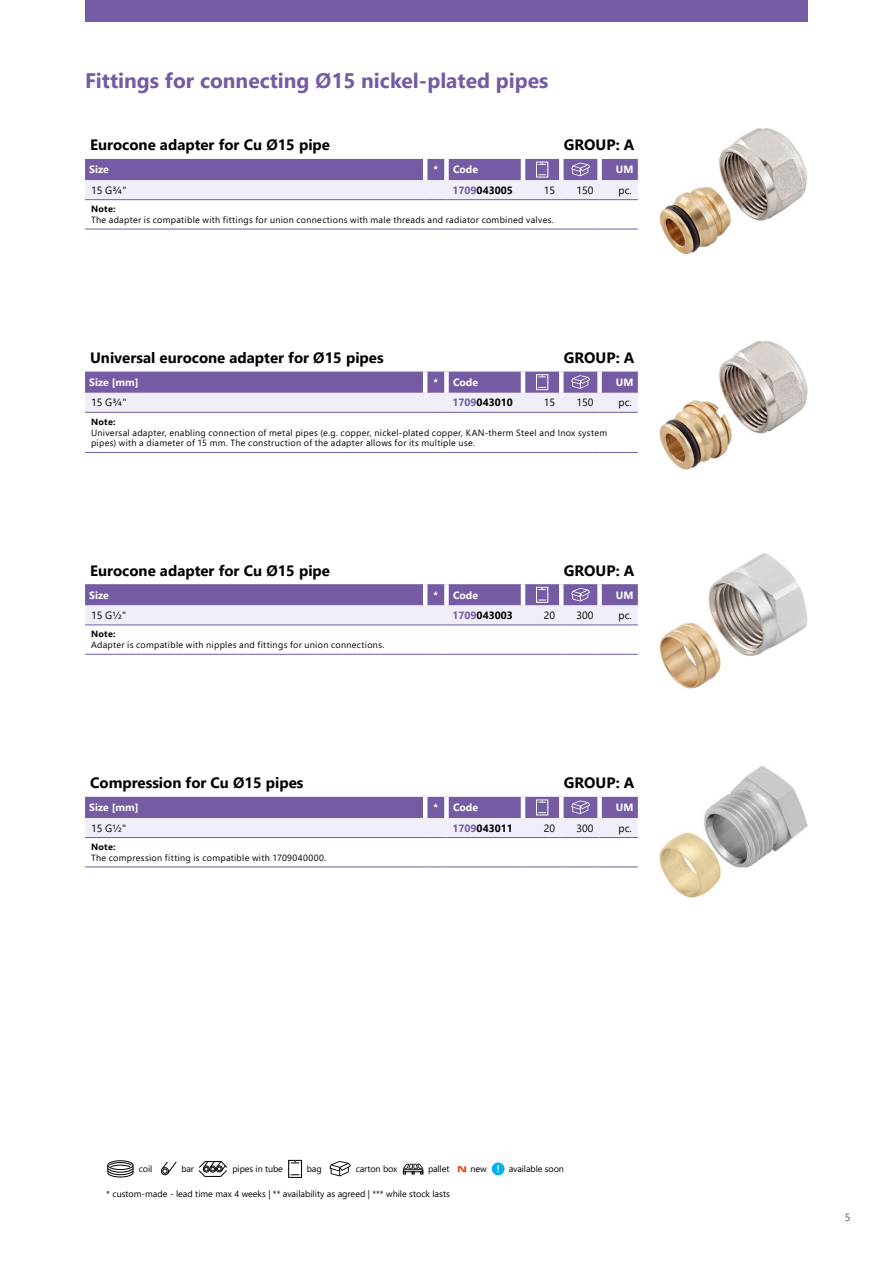
<style>
.page{position:relative;width:893px;height:1263px;background:#fff}
.page>*{position:absolute;margin:0;border:0;box-sizing:border-box;transform-origin:0 0}
.t1{font:700 21px "Segoe UI";color:#745ba3}
.t2{font:700 15px "Segoe UI";color:#000}
.t3{font:700 10.5px "Segoe UI";color:#fff}
.t4{font:10.5px "Segoe UI";color:#000}
.t5{font:700 10.5px "Segoe UI";color:#000}
.t6{font:10.5px "Segoe UI";color:#575756}
.t7{font:9px/10.8px "Segoe UI";letter-spacing:.03em;color:#000}
.t8{font:9px "Segoe UI";color:#000}
.t9{font:9px "Segoe UI";letter-spacing:-.01em;color:#000}
.t10{font:700 9px "Segoe UI";letter-spacing:.03em;color:#000}
.s1{color:#745ba3}
</style>
<div class="page">
<div style="left:107px;top:1160px;width:26px;height:10px;border:1px solid #000;border-radius:50%"></div>
<svg style="left:107px;top:1162px;width:27px;height:16px"></svg>
<div style="left:161px;top:1167px;width:8px;height:8px;border:1px solid #000;border-radius:50%"></div>
<svg style="left:161px;top:1161px;width:16px;height:13px"></svg>
<svg style="left:198px;top:1161px;width:30px;height:16px"></svg>
<svg style="left:288px;top:1159px;width:14px;height:19px"></svg>
<svg style="left:329px;top:1161px;width:22px;height:15px"></svg>
<svg style="left:403px;top:1164px;width:20px;height:10px"></svg>
<svg style="left:458px;top:1166px;width:8px;height:6px"></svg>
<svg style="left:492px;top:1162px;width:12px;height:13px"></svg>
<div style="left:85px;top:0;width:723px;height:21px;background:#745ba3"></div>
<hr style="left:85px;top:229px;width:340px;height:1px;background:#745ba3">
<svg style="left:425px;top:229px;width:21px;height:1px"></svg>
<hr style="left:446px;top:229px;width:77px;height:1px;background:#745ba3">
<hr style="left:523px;top:229px;width:38px;height:1px;background:#745ba3">
<hr style="left:561px;top:229px;width:39px;height:1px;background:#745ba3">
<hr style="left:600px;top:229px;width:38px;height:1px;background:#745ba3">
<svg style="left:85px;top:159px;width:553px;height:41px;background:#b1a4cd"></svg>
<img style="left:659px;top:128px;width:149px;height:126px">
<hr style="left:85px;top:452px;width:340px;height:1px;background:#745ba3">
<svg style="left:425px;top:452px;width:21px;height:1px"></svg>
<hr style="left:446px;top:452px;width:77px;height:1px;background:#745ba3">
<hr style="left:523px;top:452px;width:38px;height:1px;background:#745ba3">
<hr style="left:561px;top:452px;width:39px;height:1px;background:#745ba3">
<hr style="left:600px;top:452px;width:38px;height:1px;background:#745ba3">
<svg style="left:85px;top:372px;width:553px;height:41px;background:#b2a4cd"></svg>
<img style="left:659px;top:340px;width:149px;height:130px">
<hr style="left:85px;top:654px;width:340px;height:1px;background:#745ba3">
<svg style="left:425px;top:654px;width:21px;height:1px"></svg>
<hr style="left:446px;top:654px;width:77px;height:1px;background:#745ba3">
<hr style="left:523px;top:654px;width:38px;height:1px;background:#745ba3">
<hr style="left:561px;top:654px;width:39px;height:1px;background:#745ba3">
<hr style="left:600px;top:654px;width:38px;height:1px;background:#745ba3">
<svg style="left:85px;top:584px;width:553px;height:42px;background:#b3a5ce"></svg>
<img style="left:659px;top:553px;width:149px;height:136px">
<hr style="left:85px;top:867px;width:340px;height:1px;background:#745ba3">
<svg style="left:425px;top:867px;width:21px;height:1px"></svg>
<hr style="left:446px;top:867px;width:77px;height:1px;background:#745ba3">
<hr style="left:523px;top:867px;width:38px;height:1px;background:#745ba3">
<hr style="left:561px;top:867px;width:39px;height:1px;background:#745ba3">
<hr style="left:600px;top:867px;width:38px;height:1px;background:#745ba3">
<svg style="left:85px;top:797px;width:553px;height:41px;background:#b1a3cc"></svg>
<img style="left:659px;top:765px;width:149px;height:133px">
<h1 class="t1" style="left:85px;top:60px;width:465px">Fittings for connecting Ø15 nickel-plated pipes</h1>
<h2 class="t2" style="left:90px;top:131px;width:241px">Eurocone adapter for Cu Ø15 pipe</h2>
<h2 class="t2" style="left:564px;top:131px;width:72px">GROUP: A</h2>
<p class="t3" style="left:89px;top:160px;width:21px">Size</p>
<p class="t3" style="left:433px;top:160px;width:46px">* Code</p>
<p class="t3" style="left:616px;top:160px;width:19px">UM</p>
<p class="t4" style="left:91px;top:180px;width:37px">15 G¾"</p>
<p class="t5" style="left:452px;top:180px;width:62px"><span class="s1">1709</span>043005</p>
<p class="t4" style="left:544px;top:180px;width:13px">15</p>
<p class="t4" style="left:577px;top:180px;width:18px">150</p>
<p class="t4" style="left:618px;top:180px;width:15px">pc.</p>
<p class="t10" style="left:91px;top:201px;width:26px">Note:</p>
<p class="t7" style="left:91px;top:214px;width:464px">The adapter is compatible with fittings for union connections with male threads and radiator combined valves.</p>
<h2 class="t2" style="left:90px;top:344px;width:295px">Universal eurocone adapter for Ø15 pipes</h2>
<h2 class="t2" style="left:564px;top:344px;width:72px">GROUP: A</h2>
<p class="t3" style="left:89px;top:372px;width:51px">Size [mm]</p>
<p class="t3" style="left:433px;top:372px;width:46px">* Code</p>
<p class="t3" style="left:616px;top:372px;width:19px">UM</p>
<p class="t4" style="left:91px;top:393px;width:37px">15 G¾"</p>
<p class="t5" style="left:452px;top:393px;width:62px"><span class="s1">1709</span>043010</p>
<p class="t4" style="left:544px;top:393px;width:13px">15</p>
<p class="t4" style="left:577px;top:393px;width:18px">150</p>
<p class="t4" style="left:618px;top:393px;width:15px">pc.</p>
<p class="t10" style="left:91px;top:413px;width:26px">Note:</p>
<p class="t7" style="left:91px;top:426px;width:518px">Universal adapter, enabling connection of metal pipes (e.g. copper, nickel-plated copper, KAN-therm Steel and Inox system pipes) with a diameter of 15 mm. The construction of the adapter allows for its multiple use.</p>
<h2 class="t2" style="left:90px;top:556px;width:241px">Eurocone adapter for Cu Ø15 pipe</h2>
<h2 class="t2" style="left:564px;top:556px;width:72px">GROUP: A</h2>
<p class="t3" style="left:89px;top:585px;width:21px">Size</p>
<p class="t3" style="left:433px;top:585px;width:46px">* Code</p>
<p class="t3" style="left:616px;top:585px;width:19px">UM</p>
<p class="t4" style="left:91px;top:605px;width:37px">15 G½"</p>
<p class="t5" style="left:452px;top:605px;width:62px"><span class="s1">1709</span>043003</p>
<p class="t4" style="left:544px;top:605px;width:13px">20</p>
<p class="t4" style="left:577px;top:605px;width:18px">300</p>
<p class="t4" style="left:618px;top:605px;width:15px">pc.</p>
<p class="t10" style="left:91px;top:626px;width:26px">Note:</p>
<p class="t7" style="left:91px;top:639px;width:295px">Adapter is compatible with nipples and fittings for union connections.</p>
<h2 class="t2" style="left:90px;top:769px;width:215px">Compression for Cu Ø15 pipes</h2>
<h2 class="t2" style="left:564px;top:769px;width:72px">GROUP: A</h2>
<p class="t3" style="left:89px;top:798px;width:51px">Size [mm]</p>
<p class="t3" style="left:433px;top:798px;width:46px">* Code</p>
<p class="t3" style="left:616px;top:798px;width:19px">UM</p>
<p class="t4" style="left:91px;top:818px;width:37px">15 G½"</p>
<p class="t5" style="left:452px;top:818px;width:62px"><span class="s1">1709</span>043011</p>
<p class="t4" style="left:544px;top:818px;width:13px">20</p>
<p class="t4" style="left:577px;top:818px;width:18px">300</p>
<p class="t4" style="left:618px;top:818px;width:15px">pc.</p>
<p class="t10" style="left:91px;top:838px;width:26px">Note:</p>
<p class="t7" style="left:91px;top:851px;width:237px">The compression fitting is compatible with 1709040000.</p>
<p class="t7" style="left:139px;top:1163px;width:15px">coil</p>
<p class="t7" style="left:181px;top:1163px;width:14px">bar</p>
<p class="t9" style="left:232px;top:1160px;width:52px">pipes in tube</p>
<p class="t7" style="left:307px;top:1163px;width:16px">bag</p>
<p class="t9" style="left:356px;top:1160px;width:43px">carton box</p>
<p class="t7" style="left:428px;top:1163px;width:23px">pallet</p>
<p class="t7" style="left:470px;top:1163px;width:18px">new</p>
<p class="t9" style="left:509px;top:1160px;width:57px">available soon</p>
<p class="t8" style="left:106px;top:1185px;width:345px">* custom-made - lead time max 4 weeks | ** availability as agreed | *** while stock lasts</p>
<p class="t6" style="left:845px;top:1207px;width:7px">5</p>
</div>
